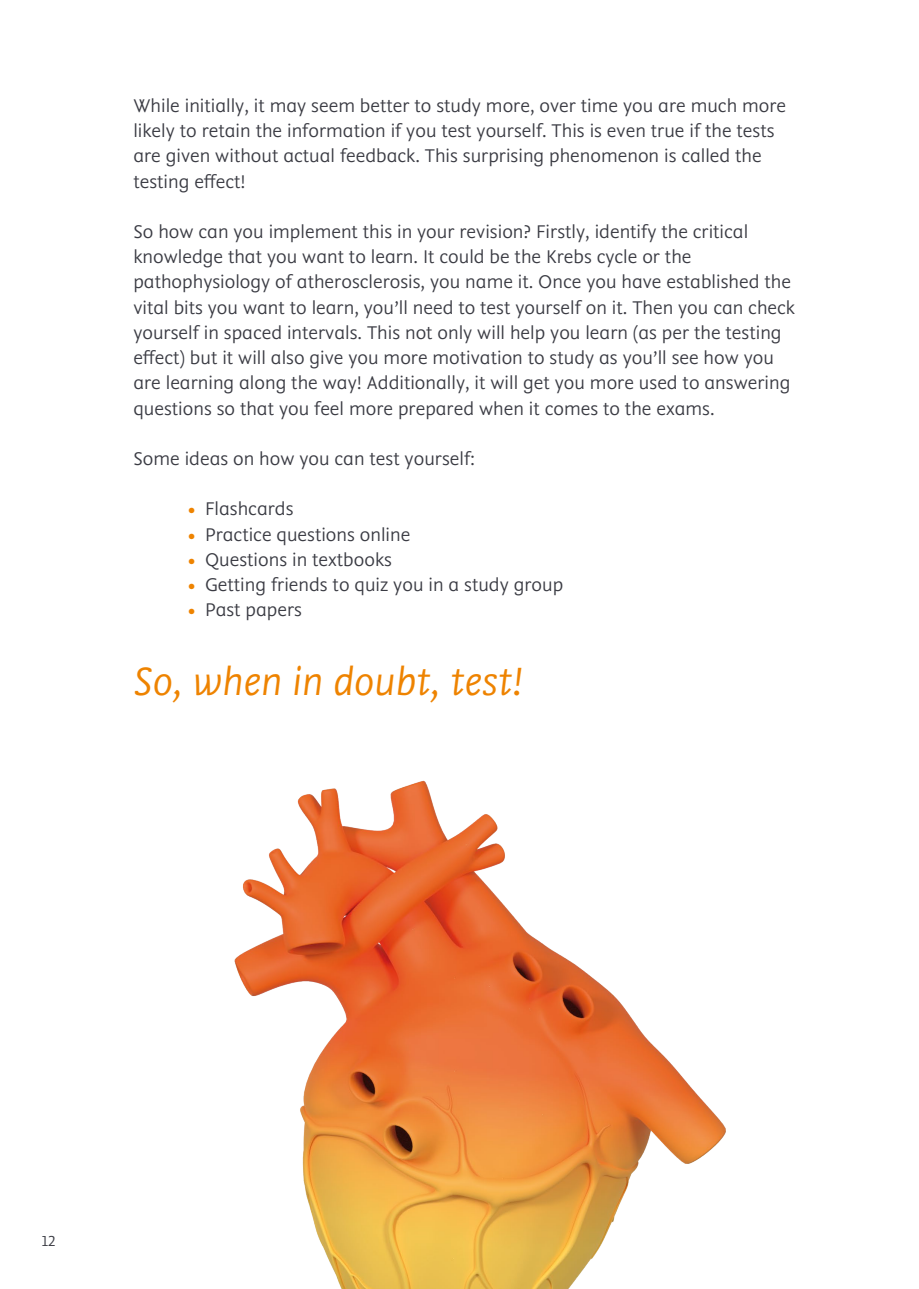
<style>
.page{position:relative;width:919px;height:1289px;background:#fff}
.page>*{position:absolute;margin:0;border:0;box-sizing:border-box;transform-origin:0 0}
.t1{font:italic 300 45px "Elsevier Display";color:#ee8300}
.t2{font:300 21px/25.2px "Elsevier Display";color:#3a3b43}
.t3{font:300 16.5px "Elsevier Display";color:#3a3b43}
.s1{font-size:19.8px;color:#ee8300}
</style>
<div class="page">
<img style="left:234px;top:780px;width:492px;height:508px">
<p class="t2" style="left:133px;top:93px;width:654px">While initially, it may seem better to study more, over time you are much more likely to retain the information if you test yourself. This is even true if the tests are given without actual feedback. This surprising phenomenon is called the testing effect!</p>
<p class="t2" style="left:133px;top:219px;width:663px">So how can you implement this in your revision? Firstly, identify the critical knowledge that you want to learn. It could be the Krebs cycle or the pathophysiology of atherosclerosis, you name it. Once you have established the vital bits you want to learn, you’ll need to test yourself on it. Then you can check yourself in spaced intervals. This not only will help you learn (as per the testing effect) but it will also give you more motivation to study as you’ll see how you are learning along the way! Additionally, it will get you more used to answering questions so that you feel more prepared when it comes to the exams.</p>
<p class="t2" style="left:133px;top:445px;width:343px">Some ideas on how you can test yourself:</p>
<p class="t2" style="left:187px;top:496px;width:108px"><span class="s1">•</span> Flashcards</p>
<p class="t2" style="left:187px;top:521px;width:224px"><span class="s1">•</span> Practice questions online</p>
<p class="t2" style="left:187px;top:546px;width:206px"><span class="s1">•</span> Questions in textbooks</p>
<p class="t2" style="left:187px;top:571px;width:377px"><span class="s1">•</span> Getting friends to quiz you in a study group</p>
<p class="t2" style="left:187px;top:597px;width:116px"><span class="s1">•</span> Past papers</p>
<h1 class="t1" style="left:133px;top:655px;width:391px">So, when in doubt, test!</h1>
<p class="t3" style="left:42px;top:1231px;width:15px">12</p>
</div>
